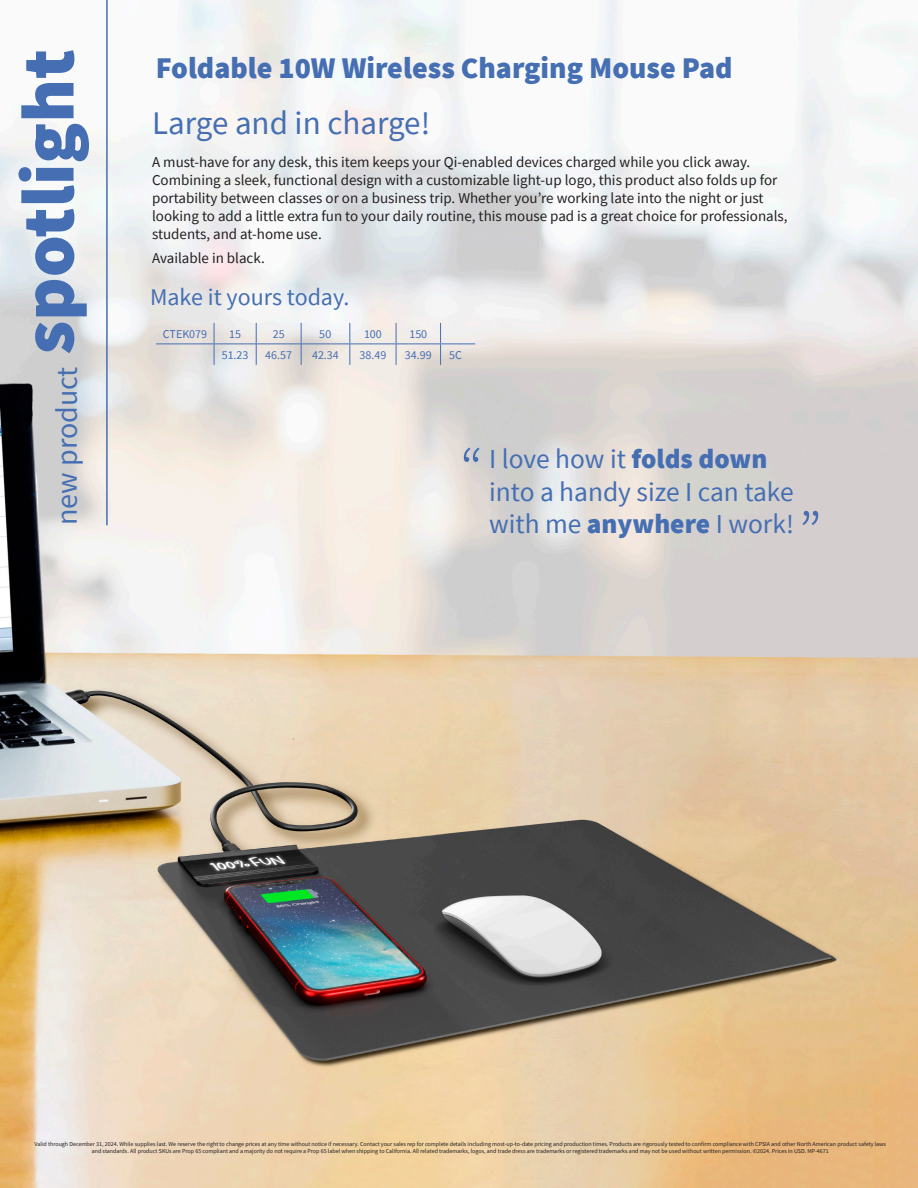
<style>
.page{position:relative;width:918px;height:1188px;background:#fff}
.page>*{position:absolute;margin:0;border:0;box-sizing:border-box;transform-origin:0 0}
.t1{font:900 75px "Source Sans Pro";color:#456fb2}
.t2{font:300 64.5px "Source Sans Pro";color:#456fb2}
.t3{font:33px "Source Sans Pro";color:#456fb2}
.t4{font:900 30px "Source Sans Pro";color:#456fb2}
.t5{font:30px "Source Sans Pro";color:#456fb2}
.t6{font:27.45px/32.8px "Source Sans Pro";color:#456fb2}
.t7{font:24px "Source Sans Pro";color:#456fb2}
.t8{font:15px/18px "Source Sans Pro";color:#231f20}
.t9{font:12px "Source Sans Pro";color:#456fb2}
.t10{font:6px/7.5px "Source Sans Pro";color:#231f20;text-align:center}
.s1{font-weight:900}
</style>
<div class="page">
<img style="left:0;top:0;width:918px;height:1188px">
<hr style="left:156px;top:344px;width:58px;height:1px;background:#456fb2">
<hr style="left:214px;top:344px;width:42px;height:1px;background:#456fb2">
<svg style="left:214px;top:323px;width:1px;height:42px"></svg>
<hr style="left:256px;top:344px;width:45px;height:1px;background:#456fb2">
<svg style="left:256px;top:323px;width:1px;height:42px"></svg>
<hr style="left:301px;top:344px;width:49px;height:1px;background:#456fb2">
<svg style="left:301px;top:323px;width:1px;height:42px"></svg>
<hr style="left:350px;top:344px;width:46px;height:1px;background:#456fb2">
<svg style="left:349px;top:323px;width:1px;height:42px"></svg>
<hr style="left:396px;top:344px;width:45px;height:1px;background:#456fb2">
<svg style="left:396px;top:323px;width:1px;height:42px"></svg>
<hr style="left:441px;top:344px;width:30px;height:1px;background:#456fb2">
<svg style="left:440px;top:323px;width:1px;height:42px"></svg>
<hr style="left:106px;top:0;width:2px;height:525px;background:#456fb2">
<p class="t1" style="left:-3px;top:355px;width:307px;rotate:-90deg">spotlight</p>
<p class="t5" style="left:48px;top:525px;width:160px;rotate:-90deg">new product</p>
<p class="t4" style="left:156px;top:47px;width:578px">Foldable 10W Wireless Charging Mouse Pad</p>
<p class="t3" style="left:152px;top:102px;width:280px">Large and in charge!</p>
<p class="t8" style="left:152px;top:153px;width:637px">A must-have for any desk, this item keeps your Qi-enabled devices charged while you click away.<br>Combining a sleek, functional design with a customizable light-up logo, this product also folds up for portability between classes or on a business trip. Whether you’re working late into the night or just looking to add a little extra fun to your daily routine, this mouse pad is a great choice for professionals, students, and at-home use.</p>
<p class="t8" style="left:152px;top:249px;width:114px">Available in black.</p>
<p class="t7" style="left:150px;top:282px;width:201px">Make it yours today.</p>
<p class="t9" style="left:163px;top:326px;width:46px">CTEK079</p>
<p class="t9" style="left:229px;top:326px;width:13px">15</p>
<p class="t9" style="left:273px;top:326px;width:13px">25</p>
<p class="t9" style="left:319px;top:326px;width:14px">50</p>
<p class="t9" style="left:364px;top:326px;width:19px">100</p>
<p class="t9" style="left:409px;top:326px;width:19px">150</p>
<p class="t9" style="left:222px;top:347px;width:28px">51.23</p>
<p class="t9" style="left:265px;top:347px;width:28px">46.57</p>
<p class="t9" style="left:312px;top:347px;width:28px">42.34</p>
<p class="t9" style="left:360px;top:347px;width:28px">38.49</p>
<p class="t9" style="left:405px;top:347px;width:28px">34.99</p>
<p class="t9" style="left:449px;top:347px;width:14px">5C</p>
<p class="t2" style="left:460px;top:432px;width:25px">“</p>
<p class="t6" style="left:489px;top:442px;width:306px">I love how it <span class="s1">folds down </span>into a handy size I can take with me <span class="s1">anywhere</span> I work!</p>
<p class="t2" style="left:799px;top:495px;width:25px">”</p>
<p class="t10" style="left:35px;top:1140px;width:853px">Valid through December 31, 2024. While supplies last. We reserve the right to change prices at any time without notice if necessary. Contact your sales rep for complete details including most-up-to-date pricing and production times. Products are rigorously tested to confirm compliance with CPSIA and other North American product safety laws and standards. All product SKUs are Prop 65 compliant and a majority do not require a Prop 65 label when shipping to California. All related trademarks, logos, and trade dress are trademarks or registered trademarks and may not be used without written permission. ©2024. Prices in USD. MP-4671</p>
</div>
